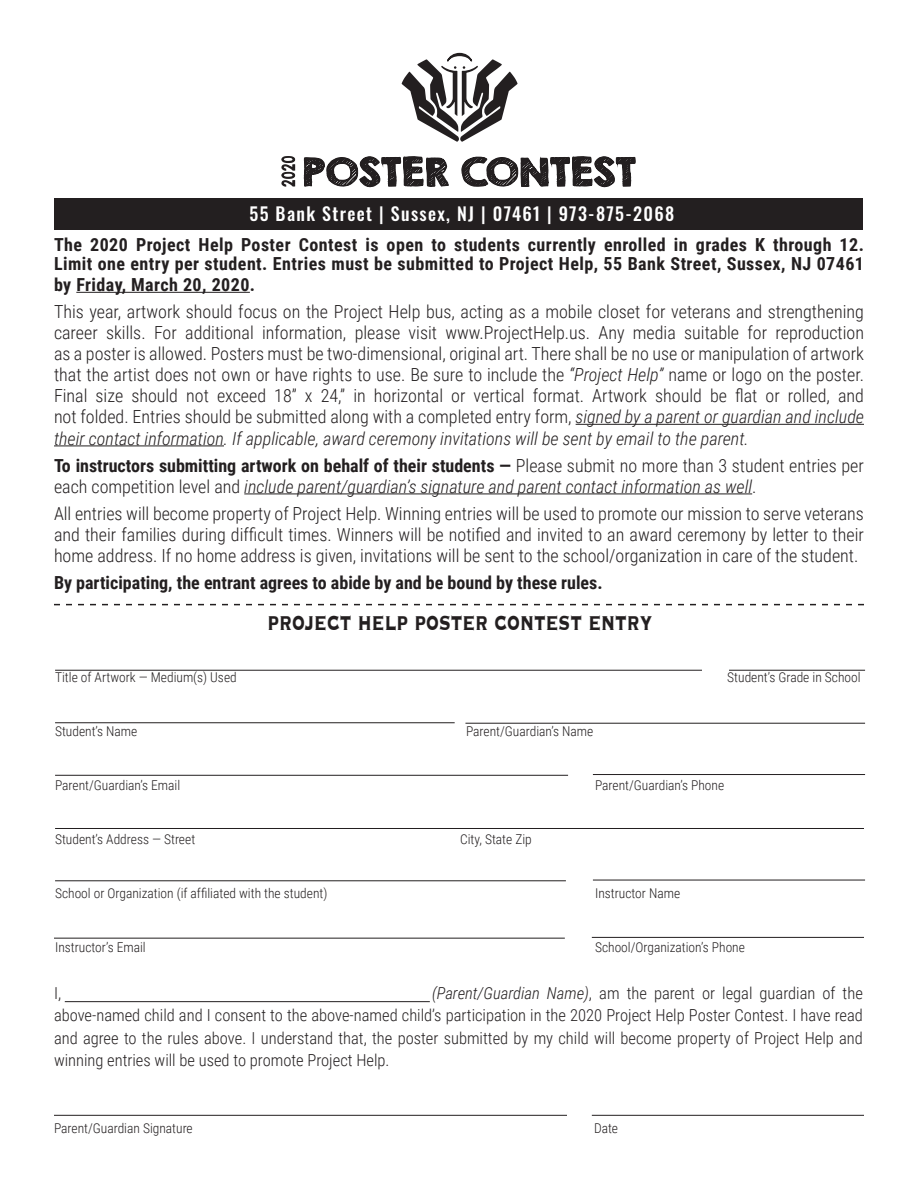
<style>
.page{position:relative;width:918px;height:1188px;background:#fff}
.page>*{position:absolute;margin:0;border:0;box-sizing:border-box;transform-origin:0 0}
.t1{font:700 31.5px "Copperplate";color:#231f20;scale:.67 1}
.t2{font:300 18px/21.1px "Roboto Condensed";color:#231f20;text-align:justify}
.t3{font:700 18px/20.2px "Roboto Condensed";color:#231f20;text-align:justify}
.t4{font:italic 300 18px/21px "Roboto Condensed";color:#231f20}
.t5{font:500 18px "Oswald";letter-spacing:.075em;color:#fff}
.t6{font:300 16.5px/22.5px "Roboto Condensed";color:#231f20;text-align:justify}
.t7{font:300 13.5px "Roboto Condensed";color:#231f20}
.s1{font-style:italic}
.s2{font-weight:700;font-style:normal}
.s3{font-style:normal}
</style>
<div class="page">
<hr style="left:76px;top:292px;width:174px;height:1px;background:#231f20">
<hr style="left:576px;top:424px;width:288px;height:1px;background:#231f20">
<hr style="left:54px;top:445px;width:170px;height:1px;background:#231f20">
<hr style="left:244px;top:493px;width:508px;height:1px;background:#231f20">
<hr style="left:65px;top:1001px;width:365px;height:1px;background:#231f20">
<hr style="left:54px;top:1115px;width:513px;height:1px;background:#231f20">
<hr style="left:592px;top:1115px;width:272px;height:1px;background:#231f20">
<svg style="left:54px;top:604px;width:810px;height:1px"></svg>
<hr style="left:55px;top:670px;width:647px;height:1px;background:#231f20">
<hr style="left:729px;top:670px;width:136px;height:1px;background:#231f20">
<hr style="left:55px;top:722px;width:400px;height:1px;background:#231f20">
<hr style="left:465px;top:723px;width:400px;height:1px;background:#231f20">
<hr style="left:55px;top:775px;width:513px;height:1px;background:#231f20">
<hr style="left:593px;top:880px;width:272px;height:1px;background:#231f20">
<hr style="left:55px;top:828px;width:809px;height:1px;background:#231f20">
<hr style="left:55px;top:880px;width:511px;height:1px;background:#231f20">
<hr style="left:592px;top:937px;width:272px;height:1px;background:#231f20">
<hr style="left:54px;top:938px;width:511px;height:1px;background:#231f20">
<hr style="left:593px;top:774px;width:272px;height:1px;background:#231f20">
<div style="left:55px;top:198px;width:808px;height:32px;background:#231f20"></div>
<svg style="left:303px;top:52px;width:333px;height:136px"></svg>
<svg style="left:281px;top:156px;width:14px;height:31px"></svg>
<p class="t5" style="left:249px;top:205px;width:426px">55 Bank Street | Sussex, NJ | 07461 | 973-875-2068</p>
<p class="t3" style="left:54px;top:233px;width:812px">The 2020 Project Help Poster Contest is open to students currently enrolled in grades K through 12.<br>Limit one entry per student. Entries must be submitted to Project Help, 55 Bank Street, Sussex, NJ 07461 by Friday, March 20, 2020.</p>
<p class="t2" style="left:54px;top:300px;width:812px">This year, artwork should focus on the Project Help bus, acting as a mobile closet for veterans and strengthening career skills. For additional information, please visit www.ProjectHelp.us. Any media suitable for reproduction as a poster is allowed. Posters must be two-dimensional, original art. There shall be no use or manipulation of artwork that the artist does not own or have rights to use. Be sure to include the <span class="s1">“Project Help”</span> name or logo on the poster.<br>Final size should not exceed 18” x 24,” in horizontal or vertical format. Artwork should be flat or rolled, and not folded. Entries should be submitted along with a completed entry form, <span class="s1">signed by a parent or guardian and include their contact information. If applicable, award ceremony invitations will be sent by email to the parent.</span></p>
<p class="t4" style="left:54px;top:454px;width:811px"><span class="s2">To instructors submitting artwork on behalf of their students —</span> <span class="s3">Please submit no more than 3 student entries per each competition level and</span> include parent/guardian’s signature and parent contact information as well<span class="s3">.</span></p>
<p class="t2" style="left:54px;top:502px;width:812px">All entries will become property of Project Help. Winning entries will be used to promote our mission to serve veterans and their families during difficult times. Winners will be notified and invited to an award ceremony by letter to their home address. If no home address is given, invitations will be sent to the school/organization in care of the student.</p>
<p class="t3" style="left:54px;top:571px;width:550px">By participating, the entrant agrees to abide by and be bound by these rules.</p>
<p class="t1" style="left:268px;top:600px;width:576px">project help poster contest entry</p>
<p class="t7" style="left:55px;top:668px;width:183px">Title of Artwork — Medium(s) Used</p>
<p class="t7" style="left:727px;top:668px;width:135px">Student’s Grade in School</p>
<p class="t7" style="left:55px;top:722px;width:84px">Student’s Name</p>
<p class="t7" style="left:466px;top:722px;width:129px">Parent/Guardian’s Name</p>
<p class="t7" style="left:55px;top:776px;width:127px">Parent/Guardian’s Email</p>
<p class="t7" style="left:595px;top:776px;width:131px">Parent/Guardian’s Phone</p>
<p class="t7" style="left:55px;top:830px;width:142px">Student’s Address — Street</p>
<p class="t7" style="left:460px;top:830px;width:73px">City, State Zip</p>
<p class="t7" style="left:55px;top:884px;width:274px">School or Organization (if affiliated with the student)</p>
<p class="t7" style="left:595px;top:884px;width:87px">Instructor Name</p>
<p class="t7" style="left:55px;top:938px;width:92px">Instructor’s Email</p>
<p class="t7" style="left:595px;top:938px;width:151px">School/Organization’s Phone</p>
<p class="t6" style="left:54px;top:981px;width:810px;text-indent:378px"><span class="s1">(Parent/Guardian Name)</span>, am the parent or legal guardian of the above-named child and I consent to the above-named child’s participation in the 2020 Project Help Poster Contest. I have read and agree to the rules above. I understand that, the poster submitted by my child will become property of Project Help and winning entries will be used to promote Project Help.</p>
<p class="t6" style="left:54px;top:981px;width:9px">I,</p>
<p class="t7" style="left:54px;top:1119px;width:140px">Parent/Guardian Signature</p>
<p class="t7" style="left:594px;top:1119px;width:26px">Date</p>
</div>
